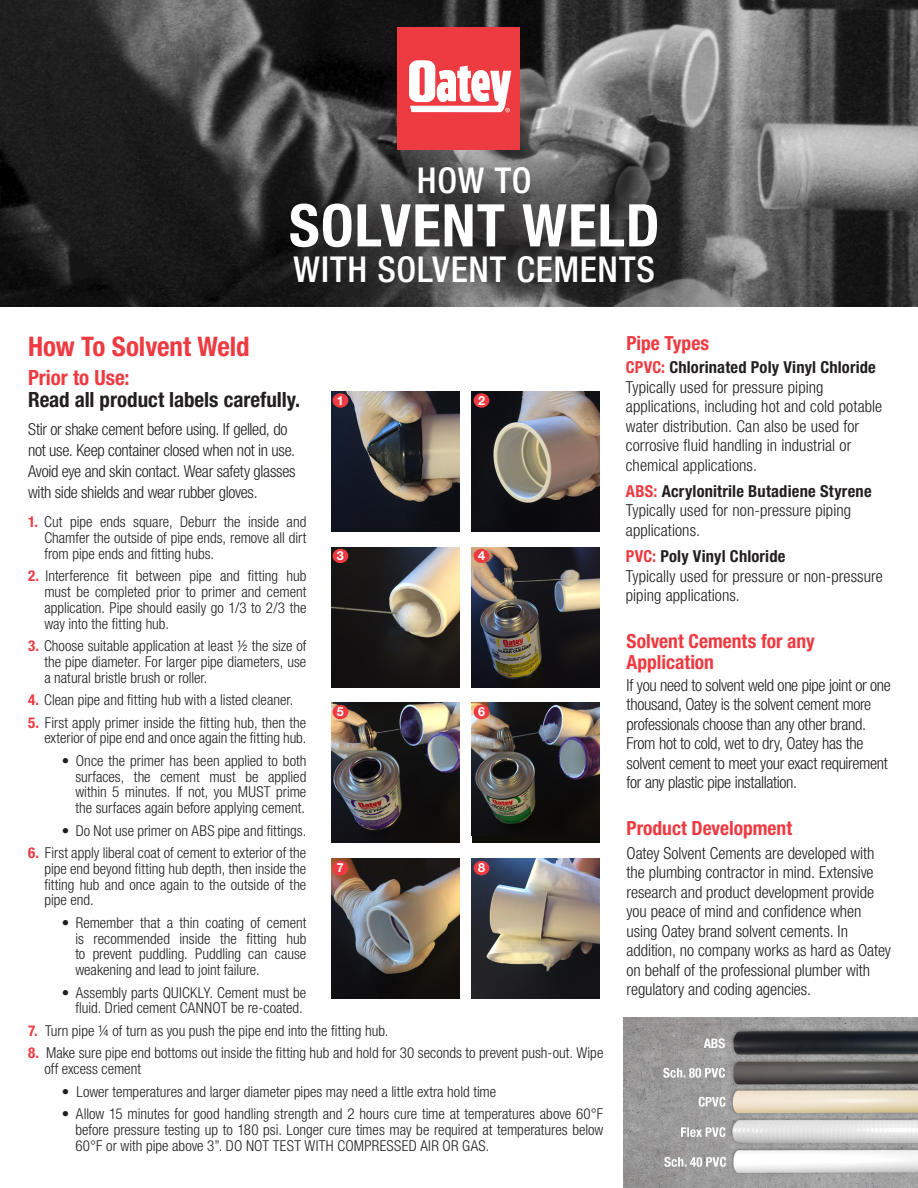
<style>
.page{position:relative;width:918px;height:1188px;background:#fff}
.page>*{position:absolute;margin:0;border:0;box-sizing:border-box;transform-origin:0 0}
.t1{font:700 condensed 58.95px "Helvetica Neue LT Std";letter-spacing:.015em;color:#fff}
.t2{font:500 condensed 35.7px "Helvetica Neue LT Std";letter-spacing:.025em;color:#fff}
.subheading{font:700 condensed 27px "Helvetica Neue LT Std";letter-spacing:-.005em;color:#ee3a41}
.subheading-2{font:700 condensed 21px/22.5px "Helvetica Neue LT Std";color:#231f20}
.subheading-3{font:700 condensed 19.5px/21px "Helvetica Neue LT Std";color:#ee3a41}
.Body_Copy{font:300 condensed 16.5px/19.5px "Helvetica Neue LT Std";letter-spacing:-.005em;color:#231f20}
.Body_Copy-2{font:300 condensed 15px/15.8px "Helvetica Neue LT Std";color:#231f20;text-align:justify}
.t3{font:700 12.6px "Helvetica Neue LT Std";color:#fff}
.s1{color:#ee3a41}
.s2{font-weight:700;color:#ee3a41}
.s3{font-weight:700}
</style>
<div class="page">
<img style="left:0;top:0;width:918px;height:307px">
<svg style="left:272px;top:149px;width:405px;height:152px"></svg>
<div style="left:398px;top:27px;width:122px;height:122px;background:#ee3a41"></div>
<svg style="left:409px;top:60px;width:102px;height:52px"></svg>
<img style="left:624px;top:1018px;width:294px;height:170px">
<img style="left:331px;top:392px;width:128px;height:140px">
<img style="left:472px;top:392px;width:128px;height:140px">
<img style="left:331px;top:547px;width:128px;height:140px">
<img style="left:472px;top:547px;width:128px;height:140px">
<img style="left:331px;top:703px;width:128px;height:140px">
<div style="left:472px;top:703px;width:128px;height:140px;background:#0e0d09"></div>
<img style="left:472px;top:703px;width:128px;height:131px">
<img style="left:331px;top:859px;width:128px;height:140px">
<img style="left:472px;top:859px;width:128px;height:140px">
<div style="left:474px;top:549px;width:15px;height:14px;background:#ee3a41;border-radius:50%"></div>
<div style="left:474px;top:705px;width:15px;height:14px;background:#ee3a41;border-radius:50%"></div>
<div style="left:474px;top:861px;width:15px;height:14px;background:#ee3a41;border-radius:50%"></div>
<div style="left:333px;top:393px;width:15px;height:15px;background:#ee3a41;border-radius:50%"></div>
<div style="left:474px;top:393px;width:15px;height:15px;background:#ee3a41;border-radius:50%"></div>
<div style="left:333px;top:549px;width:15px;height:14px;background:#ee3a41;border-radius:50%"></div>
<div style="left:333px;top:705px;width:15px;height:14px;background:#ee3a41;border-radius:50%"></div>
<div style="left:333px;top:861px;width:15px;height:14px;background:#ee3a41;border-radius:50%"></div>
<p class="t2" style="left:417px;top:159px;width:116px">HOW TO</p>
<p class="t1" style="left:289px;top:190px;width:372px">SOLVENT WELD</p>
<p class="t2" style="left:294px;top:248px;width:363px">WITH SOLVENT CEMENTS</p>
<p class="subheading" style="left:28px;top:330px;width:223px">How To Solvent Weld</p>
<p class="subheading-2" style="left:28px;top:366px;width:274px"><span class="s1">Prior to Use:<br></span>Read all product labels carefully.</p>
<p class="Body_Copy" style="left:28px;top:419px;width:269px;line-height:21px">Stir or shake cement before using. If gelled, do not use. Keep container closed when not in use.<br>Avoid eye and skin contact. Wear safety glasses with side shields and wear rubber gloves.</p>
<p class="Body_Copy-2" style="left:44px;top:514px;width:264px;text-indent:-16px"><span class="s2">1.</span> Cut pipe ends square, Deburr the inside and Chamfer the outside of pipe ends, remove all dirt from pipe ends and fitting hubs.</p>
<p class="Body_Copy-2" style="left:44px;top:568px;width:264px;text-indent:-16px"><span class="s2">2.</span> Interference fit between pipe and fitting hub must be completed prior to primer and cement application. Pipe should easily go 1/3 to 2/3 the way into the fitting hub.</p>
<p class="Body_Copy-2" style="left:44px;top:638px;width:264px;text-indent:-16px"><span class="s2">3.</span> Choose suitable application at least ½ the size of the pipe diameter. For larger pipe diameters, use a natural bristle brush or roller.</p>
<p class="Body_Copy-2" style="left:28px;top:692px;width:267px"><span class="s2">4.</span> Clean pipe and fitting hub with a listed cleaner.</p>
<p class="Body_Copy-2" style="left:28px;top:714px;width:280px;text-align:right"><span class="s2">5.</span> First apply primer inside the fitting hub, then the exterior of pipe end and once again the fitting hub.</p>
<p class="Body_Copy-2" style="left:75px;top:753px;width:232px;text-indent:-14px">• Once the primer has been applied to both surfaces, the cement must be applied within 5 minutes. If not, you MUST prime the surfaces again before applying cement.</p>
<p class="Body_Copy-2" style="left:62px;top:822px;width:246px">• Do Not use primer on ABS pipe and fittings.</p>
<p class="Body_Copy-2" style="left:44px;top:845px;width:264px;text-indent:-16px"><span class="s2">6.</span> First apply liberal coat of cement to exterior of the pipe end beyond fitting hub depth, then inside the fitting hub and once again to the outside of the pipe end.</p>
<p class="Body_Copy-2" style="left:75px;top:915px;width:232px;text-indent:-14px">• Remember that a thin coating of cement is recommended inside the fitting hub to prevent puddling. Puddling can cause weakening and lead to joint failure.</p>
<p class="Body_Copy-2" style="left:62px;top:984px;width:246px;text-align:right">• Assembly parts QUICKLY. Cement must be fluid. Dried cement CANNOT be re-coated.</p>
<p class="Body_Copy-2" style="left:28px;top:1023px;width:362px"><span class="s2">7.</span> Turn pipe ¼ of turn as you push the pipe end into the fitting hub.</p>
<p class="Body_Copy-2" style="left:44px;top:1045px;width:561px;text-indent:-16px"><span class="s2">8.</span> Make sure pipe end bottoms out inside the fitting hub and hold for 30 seconds to prevent push-out. Wipe off excess cement</p>
<p class="Body_Copy-2" style="left:62px;top:1083px;width:436px">• Lower temperatures and larger diameter pipes may need a little extra hold time</p>
<p class="Body_Copy-2" style="left:75px;top:1106px;width:530px;text-indent:-14px">• Allow 15 minutes for good handling strength and 2 hours cure time at temperatures above 60°F before pressure testing up to 180 psi. Longer cure times may be required at temperatures below 60°F or with pipe above 3”. DO NOT TEST WITH COMPRESSED AIR OR GAS.</p>
<p class="t3" style="left:337px;top:392px;width:8px">1</p>
<p class="t3" style="left:478px;top:392px;width:8px">2</p>
<p class="t3" style="left:337px;top:548px;width:8px">3</p>
<p class="t3" style="left:478px;top:548px;width:8px">4</p>
<p class="t3" style="left:478px;top:704px;width:8px">6</p>
<p class="t3" style="left:337px;top:704px;width:8px">5</p>
<p class="t3" style="left:478px;top:860px;width:8px">8</p>
<p class="t3" style="left:337px;top:860px;width:8px">7</p>
<p class="subheading-3" style="left:627px;top:332px;width:84px">Pipe Types</p>
<p class="Body_Copy" style="left:626px;top:357px;width:258px"><span class="s2">CPVC:</span> <span class="s3">Chlorinated Poly Vinyl Chloride </span>Typically used for pressure piping applications, including hot and cold potable water distribution. Can also be used for corrosive fluid handling in industrial or chemical applications.</p>
<p class="Body_Copy" style="left:626px;top:481px;width:247px"><span class="s2">ABS:</span> <span class="s3">Acrylonitrile Butadiene Styrene<br></span>Typically used for non-pressure piping applications.</p>
<p class="Body_Copy" style="left:626px;top:546px;width:258px"><span class="s2">PVC:</span> <span class="s3">Poly Vinyl Chloride<br></span>Typically used for pressure or non-pressure piping applications.</p>
<p class="subheading-3" style="left:627px;top:630px;width:190px">Solvent Cements for any<br>Application</p>
<p class="Body_Copy" style="left:627px;top:675px;width:266px">If you need to solvent weld one pipe joint or one thousand, Oatey is the solvent cement more professionals choose than any other brand.<br>From hot to cold, wet to dry, Oatey has the solvent cement to meet your exact requirement for any plastic pipe installation.</p>
<p class="subheading-3" style="left:627px;top:817px;width:167px">Product Development</p>
<p class="Body_Copy" style="left:627px;top:843px;width:266px">Oatey Solvent Cements are developed with the plumbing contractor in mind. Extensive research and product development provide you peace of mind and confidence when using Oatey brand solvent cements. In addition, no company works as hard as Oatey on behalf of the professional plumber with regulatory and coding agencies.</p>
</div>
